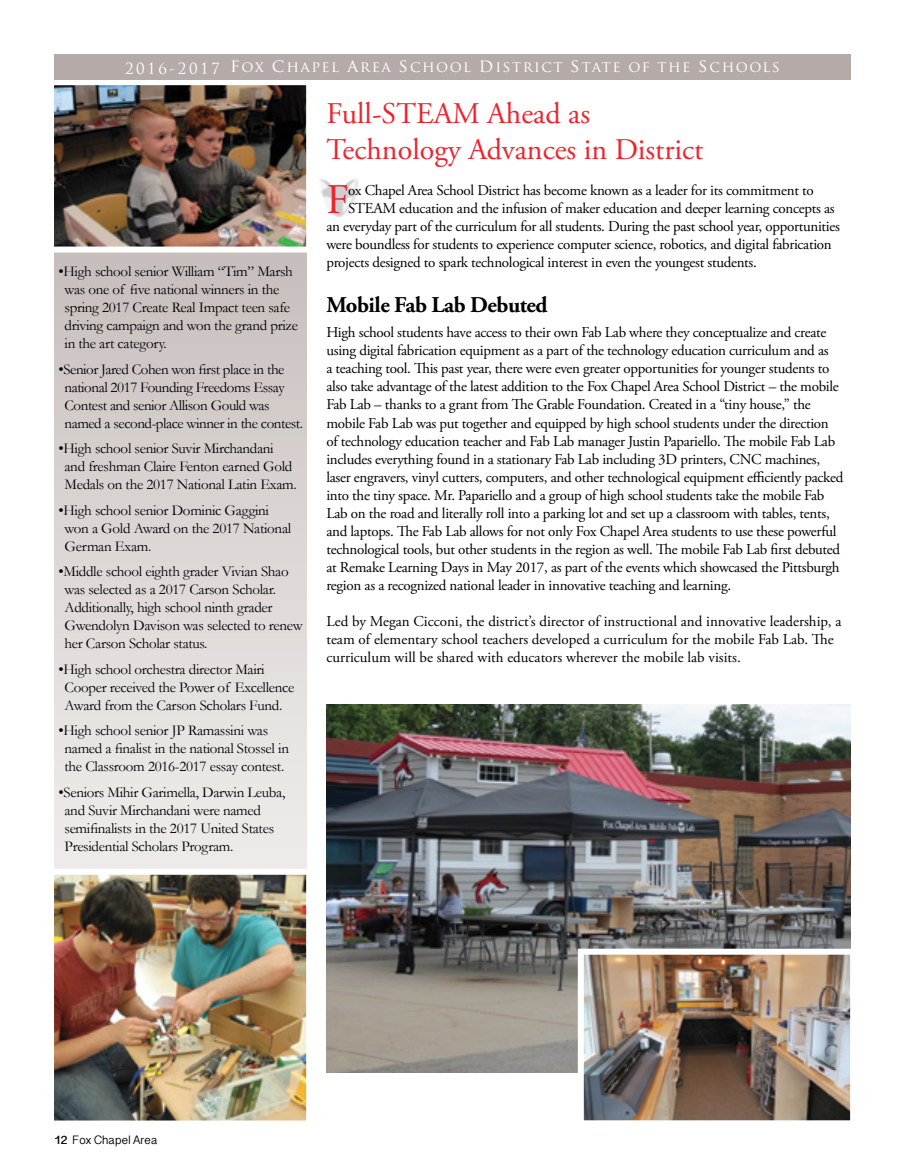
<style>
.page{position:relative;width:905px;height:1175px;background:#fff}
.page>*{position:absolute;margin:0;border:0;box-sizing:border-box;transform-origin:0 0}
.t1{font:42.15px "Adobe Garamond Pro";color:#eb252e}
.t2{font:30px/36px "Adobe Garamond Pro";color:#eb252e}
.t3{font:700 22.5px "Adobe Garamond Pro";letter-spacing:-.02em;color:#000}
.t4{font:15px/18px "Adobe Garamond Pro";letter-spacing:-.02em;color:#000}
.t5{font:15px/18px "Garamond";letter-spacing:-.02em;color:#000}
.t6{font:15px/18px "Adobe Garamond Pro";color:#000}
.t7{font:15px "Trajan Pro";letter-spacing:.1em;color:#fff}
.t8{font:12px "Devanagari Sangam MN";letter-spacing:-.01em;color:#000}
.s1{font-size:18px}
.s2{font-weight:700}
</style>
<div class="page">
<img style="left:320px;top:179px;width:38px;height:39px">
<svg style="left:54px;top:252px;width:252px;height:616px"></svg>
<img style="left:55px;top:86px;width:250px;height:159px">
<div style="left:48px;top:79px;width:264px;height:173px;border:6px solid #fff"></div>
<img style="left:326px;top:704px;width:524px;height:368px">
<div style="left:54px;top:54px;width:796px;height:25px;background:#b4aba8"></div>
<img style="left:55px;top:875px;width:250px;height:244px">
<div style="left:48px;top:868px;width:264px;height:258px;border:6px solid #fff"></div>
<img style="left:585px;top:955px;width:264px;height:164px">
<div style="left:578px;top:948px;width:278px;height:178px;border:6px solid #fff"></div>
<p class="t7" style="left:125px;top:57px;width:656px">2016-2017 <span class="s1">F</span>OX <span class="s1">C</span>HAPEL <span class="s1">A</span>REA <span class="s1">S</span>CHOOL <span class="s1">D</span>ISTRICT <span class="s1">S</span>TATE OF THE <span class="s1">S</span>CHOOLS</p>
<h2 class="t2" style="left:326px;top:96px;width:378px">Full-STEAM Ahead as<br>Technology Advances in District</h2>
<h1 class="t1" style="left:326px;top:174px;width:24px">F</h1>
<p class="t4" style="left:348px;top:182px;width:467px">ox Chapel Area School District has become known as a leader for its commitment to</p>
<p class="t4" style="left:348px;top:200px;width:488px">STEAM education and the infusion of maker education and deeper learning concepts as</p>
<p class="t4" style="left:326px;top:218px;width:515px">an everyday part of the curriculum for all students. During the past school year, opportunities</p>
<p class="t4" style="left:326px;top:236px;width:507px">were boundless for students to experience computer science, robotics, and digital fabrication</p>
<p class="t4" style="left:326px;top:254px;width:432px">projects designed to spark technological interest in even the youngest students.</p>
<h3 class="t3" style="left:326px;top:292px;width:223px">Mobile Fab Lab Debuted</h3>
<p class="t4" style="left:326px;top:324px;width:518px">High school students have access to their own Fab Lab where they conceptualize and create using digital fabrication equipment as a part of the technology education curriculum and as<br>a teaching tool. This past year, there were even greater opportunities for younger students to also take advantage of the latest addition to the Fox Chapel Area School District – the mobile Fab Lab – thanks to a grant from The Grable Foundation. Created in a “tiny house,” the mobile Fab Lab was put together and equipped by high school students under the direction of technology education teacher and Fab Lab manager Justin Papariello. The mobile Fab Lab includes everything found in a stationary Fab Lab including 3D printers, CNC machines, laser engravers, vinyl cutters, computers, and other technological equipment efficiently packed into the tiny space. Mr. Papariello and a group of high school students take the mobile Fab Lab on the road and literally roll into a parking lot and set up a classroom with tables, tents, and laptops. The Fab Lab allows for not only Fox Chapel Area students to use these powerful technological tools, but other students in the region as well. The mobile Fab Lab first debuted at Remake Learning Days in May 2017, as part of the events which showcased the Pittsburgh region as a recognized national leader in innovative teaching and learning.</p>
<p class="t6" style="left:326px;top:612px;width:516px">Led by Megan Cicconi, the district’s director of instructional and innovative leadership, a team of elementary school teachers developed a curriculum for the mobile Fab Lab. The curriculum will be shared with educators wherever the mobile lab visits.</p>
<p class="t5" style="left:64px;top:262px;width:235px;text-indent:-6px">•High school senior William “Tim” Marsh was one of five national winners in the spring 2017 Create Real Impact teen safe driving campaign and won the grand prize in the art category.</p>
<p class="t5" style="left:64px;top:360px;width:240px;text-indent:-6px">•Senior Jared Cohen won first place in the national 2017 Founding Freedoms Essay Contest and senior Allison Gould was named a second-place winner in the contest.</p>
<p class="t5" style="left:64px;top:439px;width:234px;text-indent:-6px">•High school senior Suvir Mirchandani and freshman Claire Fenton earned Gold<br>Medals on the 2017 National Latin Exam.</p>
<p class="t5" style="left:64px;top:501px;width:228px;text-indent:-6px">•High school senior Dominic Gaggini won a Gold Award on the 2017 National<br>German Exam.</p>
<p class="t5" style="left:64px;top:562px;width:240px;text-indent:-6px">•Middle school eighth grader Vivian Shao was selected as a 2017 Carson Scholar.<br>Additionally, high school ninth grader Gwendolyn Davison was selected to renew her Carson Scholar status.</p>
<p class="t5" style="left:64px;top:660px;width:231px;text-indent:-6px">•High school orchestra director Mairi<br>Cooper received the Power of Excellence<br>Award from the Carson Scholars Fund.</p>
<p class="t5" style="left:64px;top:721px;width:226px;text-indent:-6px">•High school senior JP Ramassini was named a finalist in the national Stossel in the Classroom 2016-2017 essay contest.</p>
<p class="t5" style="left:64px;top:783px;width:222px;text-indent:-6px">•Seniors Mihir Garimella, Darwin Leuba, and Suvir Mirchandani were named semifinalists in the 2017 United States Presidential Scholars Program.</p>
<p class="t8" style="left:54px;top:1133px;width:105px"><span class="s2">12</span> Fox Chapel Area</p>
</div>
